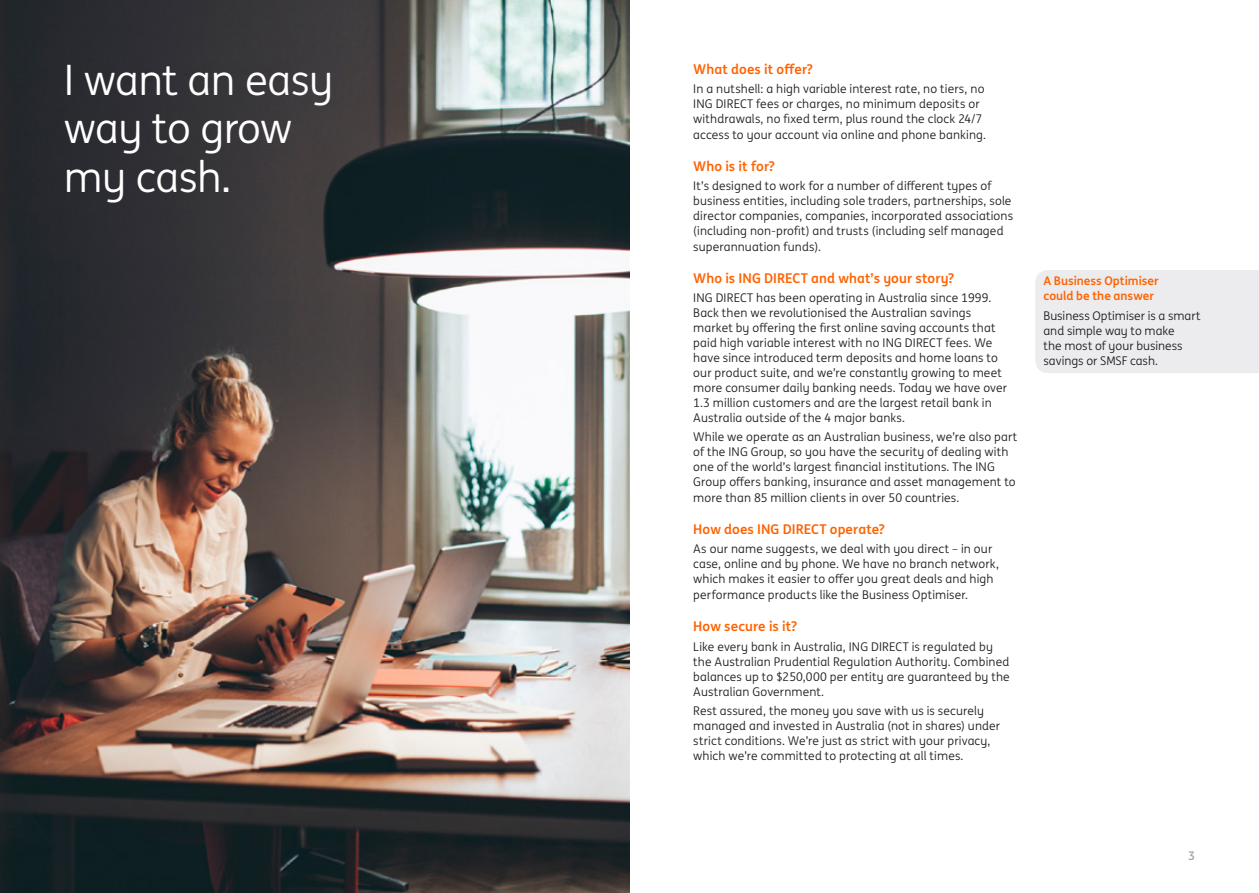
<style>
.page{position:relative;width:1259px;height:893px;background:#fff}
.page>*{position:absolute;margin:0;border:0;box-sizing:border-box;transform-origin:0 0}
.t1{font:42px/48.2px "ING Me";letter-spacing:-.01em;color:#fff}
.t2{font:700 13.5px "ING Me";letter-spacing:.005em;color:#ff6200}
.t3{font:12px/15px "ING Me";letter-spacing:.01em;color:#231f20}
.t4{font:700 12px/15px "ING Me";color:#ff6200}
.t5{font:700 12px "ING Me";color:#a8a9ad}
</style>
<div class="page">
<img style="left:0;top:0;width:629px;height:893px">
<div style="left:1035px;top:270px;width:224px;height:103px;background:#ececee"></div>
<h1 class="t1" style="left:64px;top:54px;width:271px">I want an easy way to grow my cash.</h1>
<p class="t2" style="left:693px;top:58px;width:121px">What does it offer?</p>
<p class="t3" style="left:693px;top:81px;width:294px">In a nutshell: a high variable interest rate, no tiers, no ING DIRECT fees or charges, no minimum deposits or withdrawals, no fixed term, plus round the clock 24/7 access to your account via online and phone banking.</p>
<p class="t2" style="left:693px;top:155px;width:83px">Who is it for?</p>
<p class="t3" style="left:693px;top:178px;width:321px">It’s designed to work for a number of different types of business entities, including sole traders, partnerships, sole director companies, companies, incorporated associations (including non-profit) and trusts (including self managed superannuation funds).</p>
<p class="t2" style="left:693px;top:267px;width:262px">Who is ING DIRECT and what’s your story?</p>
<p class="t3" style="left:693px;top:290px;width:315px">ING DIRECT has been operating in Australia since 1999.<br>Back then we revolutionised the Australian savings market by offering the first online saving accounts that paid high variable interest with no ING DIRECT fees. We have since introduced term deposits and home loans to our product suite, and we’re constantly growing to meet more consumer daily banking needs. Today we have over 1.3 million customers and are the largest retail bank in Australia outside of the 4 major banks.</p>
<p class="t3" style="left:693px;top:429px;width:325px">While we operate as an Australian business, we’re also part of the ING Group, so you have the security of dealing with one of the world’s largest financial institutions. The ING Group offers banking, insurance and asset management to more than 85 million clients in over 50 countries.</p>
<p class="t2" style="left:693px;top:518px;width:193px">How does ING DIRECT operate?</p>
<p class="t3" style="left:693px;top:541px;width:307px">As our name suggests, we deal with you direct – in our case, online and by phone. We have no branch network, which makes it easier to offer you great deals and high performance products like the Business Optimiser.</p>
<p class="t2" style="left:693px;top:615px;width:105px">How secure is it?</p>
<p class="t3" style="left:693px;top:638px;width:318px">Like every bank in Australia, ING DIRECT is regulated by the Australian Prudential Regulation Authority. Combined balances up to $250,000 per entity are guaranteed by the Australian Government.</p>
<p class="t3" style="left:693px;top:702px;width:308px">Rest assured, the money you save with us is securely managed and invested in Australia (not in shares) under strict conditions. We’re just as strict with your privacy, which we’re committed to protecting at all times.</p>
<p class="t4" style="left:1043px;top:273px;width:117px">A Business Optimiser could be the answer</p>
<p class="t3" style="left:1043px;top:307px;width:158px">Business Optimiser is a smart and simple way to make<br>the most of your business savings or SMSF cash.</p>
<p class="t5" style="left:1188px;top:846px;width:8px">3</p>
</div>
